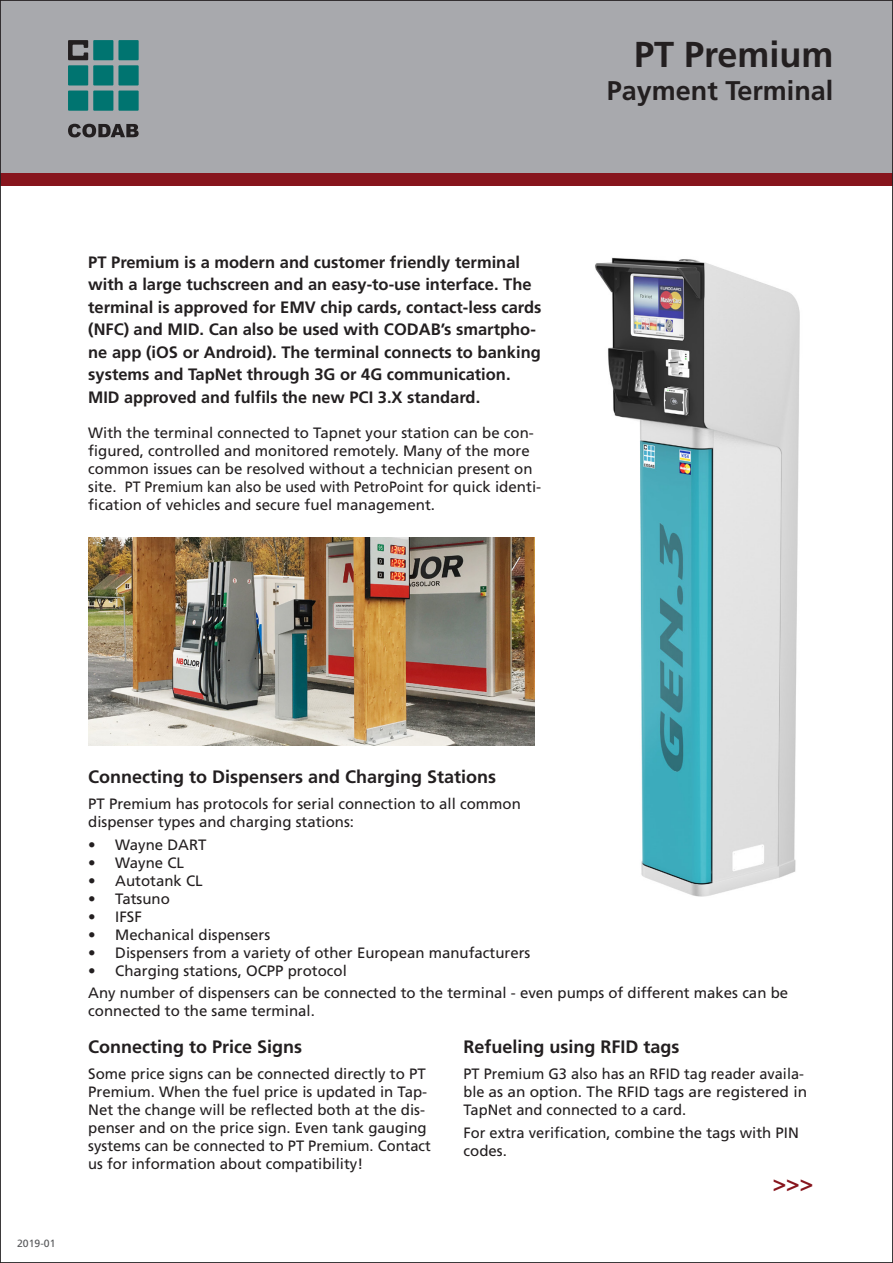
<style>
.page{position:relative;width:893px;height:1263px;background:#fff}
.page>*{position:absolute;margin:0;border:0;box-sizing:border-box;transform-origin:0 0}
.t1{font:700 36px "Frutiger LT Std";color:#231f20}
.t2{font:700 27px "Frutiger LT Std";color:#231f20}
.t3{font:700 22.5px "Frutiger LT Std";color:#87151d}
.Rubrik_datablad{font:700 18px "Frutiger LT Std";color:#231f20}
.Ingress_datablad{font:700 16.5px/22.5px "Frutiger LT Std";color:#231f20}
.Brödtext_produktblad{font:15px/18px "Frutiger LT Std";color:#231f20}
.Ingress_datablad-2{font:15px/18px "Frutiger LT Std";color:#231f20}
.t4{font:10.5px "Frutiger LT Std";color:#57585a}
</style>
<div class="page">
<div style="left:0;top:0;width:893px;height:174px;background:#a8a9ad"></div>
<div style="left:0;top:173px;width:893px;height:13px;background:#87151d"></div>
<svg style="left:68px;top:124px;width:71px;height:13px"></svg>
<div style="left:118px;top:91px;width:21px;height:20px;background:#007470"></div>
<div style="left:93px;top:91px;width:20px;height:20px;background:#007470"></div>
<div style="left:68px;top:91px;width:20px;height:20px;background:#007470"></div>
<div style="left:118px;top:65px;width:21px;height:20px;background:#007470"></div>
<div style="left:93px;top:65px;width:20px;height:20px;background:#007470"></div>
<div style="left:68px;top:65px;width:20px;height:20px;background:#007470"></div>
<div style="left:118px;top:40px;width:21px;height:20px;background:#007470"></div>
<div style="left:93px;top:40px;width:20px;height:20px;background:#007470"></div>
<svg style="left:68px;top:40px;width:20px;height:20px"></svg>
<img style="left:88px;top:538px;width:446px;height:208px">
<img style="left:595px;top:257px;width:205px;height:640px">
<p class="Ingress_datablad" style="left:88px;top:251px;width:455px">PT Premium is a modern and customer friendly terminal with a large tuchscreen and an easy-to-use interface. The terminal is approved for EMV chip cards, contact-less cards (NFC) and MID. Can also be used with CODAB’s smartpho&shy;ne app (iOS or Android). The terminal connects to banking systems and TapNet through 3G or 4G communication.<br>MID approved and fulfils the new PCI 3.X standard.</p>
<p class="Ingress_datablad-2" style="left:88px;top:423px;width:455px">With the terminal connected to Tapnet your station can be con&shy;figured, controlled and monitored remotely. Many of the more common issues can be resolved without a technician present on site. PT Premium kan also be used with PetroPoint for quick identi&shy;fication of vehicles and secure fuel management.</p>
<p class="t1" style="left:634px;top:33px;width:201px">PT Premium</p>
<p class="t2" style="left:607px;top:74px;width:228px">Payment Terminal</p>
<p class="t4" style="left:17px;top:1237px;width:40px">2019-01</p>
<p class="Rubrik_datablad" style="left:88px;top:766px;width:410px">Connecting to Dispensers and Charging Stations</p>
<p class="Brödtext_produktblad" style="left:88px;top:795px;width:434px">PT Premium has protocols for serial connection to all common dispenser types and charging stations:</p>
<p class="Ingress_datablad-2" style="left:88px;top:835px;width:120px">• Wayne DART</p>
<p class="Ingress_datablad-2" style="left:88px;top:853px;width:97px">• Wayne CL</p>
<p class="Ingress_datablad-2" style="left:88px;top:871px;width:116px">• Autotank CL</p>
<p class="Ingress_datablad-2" style="left:88px;top:889px;width:83px">• Tatsuno</p>
<p class="Ingress_datablad-2" style="left:88px;top:907px;width:55px">• IFSF</p>
<p class="Ingress_datablad-2" style="left:88px;top:925px;width:184px">• Mechanical dispensers</p>
<p class="Ingress_datablad-2" style="left:88px;top:943px;width:444px">• Dispensers from a variety of other European manufacturers</p>
<p class="Ingress_datablad-2" style="left:88px;top:961px;width:260px">• Charging stations, OCPP protocol</p>
<p class="Brödtext_produktblad" style="left:88px;top:984px;width:701px">Any number of dispensers can be connected to the terminal - even pumps of different makes can be connected to the same terminal.</p>
<p class="Rubrik_datablad" style="left:88px;top:1036px;width:216px">Connecting to Price Signs</p>
<p class="Brödtext_produktblad" style="left:88px;top:1065px;width:344px">Some price signs can be connected directly to PT Premium. When the fuel price is updated in Tap-Net the change will be reflected both at the dis&shy;penser and on the price sign. Even tank gauging systems can be connected to PT Premium. Contact us for information about compatibility!</p>
<p class="Rubrik_datablad" style="left:463px;top:1036px;width:218px">Refueling using RFID tags</p>
<p class="Brödtext_produktblad" style="left:463px;top:1065px;width:345px">PT Premium G3 also has an RFID tag reader availa&shy;ble as an option. The RFID tags are registered in<br>TapNet and connected to a card.</p>
<p class="Brödtext_produktblad" style="left:463px;top:1123px;width:337px">For extra verification, combine the tags with PIN codes.</p>
<p class="t3" style="left:773px;top:1169px;width:42px">&gt;&gt;&gt;</p>
</div>
